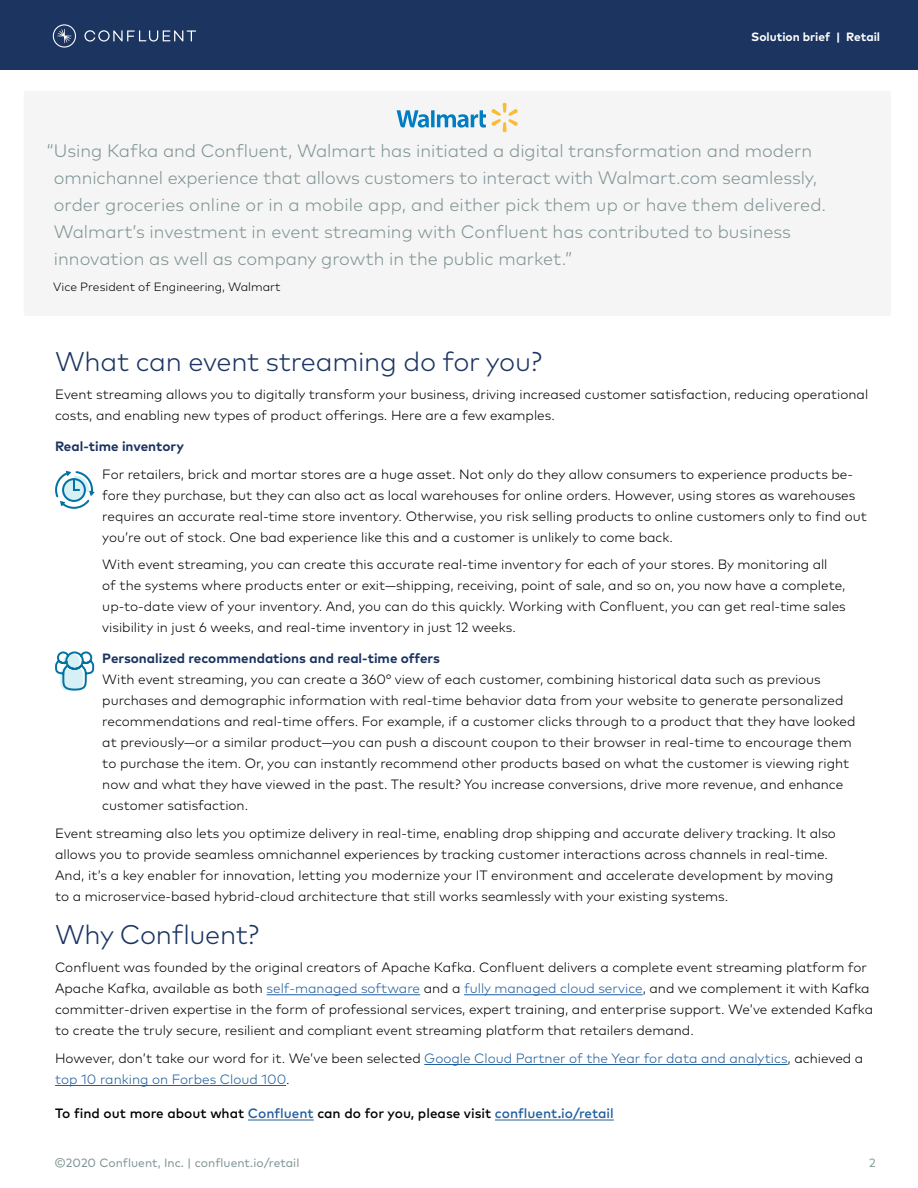
<style>
.page{position:relative;width:918px;height:1188px;background:#fff}
.page>*{position:absolute;margin:0;border:0;box-sizing:border-box;transform-origin:0 0}
.t1{font:300 27px "Mark OT";letter-spacing:-.01em;color:#1b3461}
.t2{font:300 18px/27px "Mark OT";color:#819494}
.t3{font:300 13.5px/21px "Mark OT";color:#000}
.t4{font:300 13.5px/21px "Mark OT";color:#215e9e}
.t5{font:500 13.5px "Mark OT";color:#000}
.t6{font:700 13.5px "Mark OT";color:#1b3461}
.t7{font:12px "Mark OT";color:#819494}
.t8{font:300 12px "Mark OT";color:#000}
.t9{font:700 12px "Mark OT";color:#fff}
.t10{font:12px "Mark OT";color:#819494}
.s1{color:#215e9e}
.s2{color:#000}
</style>
<div class="page">
<div style="left:0;top:0;width:918px;height:69px;background:#1b3460"></div>
<svg style="left:84px;top:30px;width:112px;height:12px"></svg>
<svg style="left:53px;top:24px;width:23px;height:24px"></svg>
<hr style="left:267px;top:994px;width:153px;height:1px;background:#215e9e">
<hr style="left:464px;top:994px;width:179px;height:1px;background:#215e9e">
<hr style="left:424px;top:1064px;width:364px;height:1px;background:#215e9e">
<hr style="left:55px;top:1085px;width:231px;height:1px;background:#215e9e">
<hr style="left:248px;top:1120px;width:66px;height:1px;background:#215e9e">
<hr style="left:495px;top:1120px;width:119px;height:1px;background:#215e9e">
<div style="left:24px;top:91px;width:867px;height:225px;background:#f5f5f5;border-radius:3px"></div>
<svg style="left:397px;top:103px;width:121px;height:29px"></svg>
<svg style="left:55px;top:470px;width:40px;height:39px"></svg>
<svg style="left:55px;top:651px;width:40px;height:40px"></svg>
<p class="t9" style="left:751px;top:29px;width:130px">Solution brief | Retail</p>
<p class="t2" style="left:54px;top:137px;width:774px;text-indent:-7px">“Using Kafka and Confluent, Walmart has initiated a digital transformation and modern omnichannel experience that allows customers to interact with Walmart.com seamlessly, order groceries online or in a mobile app, and either pick them up or have them delivered.<br>Walmart’s investment in event streaming with Confluent has contributed to business innovation as well as company growth in the public market.”</p>
<p class="t8" style="left:53px;top:280px;width:229px">Vice President of Engineering, Walmart</p>
<h1 class="t1" style="left:55px;top:345px;width:489px">What can event streaming do for you?</h1>
<p class="t3" style="left:55px;top:384px;width:815px">Event streaming allows you to digitally transform your business, driving increased customer satisfaction, reducing operational costs, and enabling new types of product offerings. Here are a few examples.</p>
<p class="t6" style="left:55px;top:437px;width:130px">Real-time inventory</p>
<p class="t3" style="left:102px;top:463px;width:766px">For retailers, brick and mortar stores are a huge asset. Not only do they allow consumers to experience products be&shy;fore they purchase, but they can also act as local warehouses for online orders. However, using stores as warehouses requires an accurate real-time store inventory. Otherwise, you risk selling products to online customers only to find out you’re out of stock. One bad experience like this and a customer is unlikely to come back.</p>
<p class="t3" style="left:102px;top:554px;width:745px">With event streaming, you can create this accurate real-time inventory for each of your stores. By monitoring all<br>of the systems where products enter or exit—shipping, receiving, point of sale, and so on, you now have a complete, up-to-date view of your inventory. And, you can do this quickly. Working with Confluent, you can get real-time sales visibility in just 6 weeks, and real-time inventory in just 12 weeks.</p>
<p class="t6" style="left:102px;top:650px;width:339px">Personalized recommendations and real-time offers</p>
<p class="t3" style="left:102px;top:669px;width:755px">With event streaming, you can create a 360° view of each customer, combining historical data such as previous purchases and demographic information with real-time behavior data from your website to generate personalized recommendations and real-time offers. For example, if a customer clicks through to a product that they have looked at previously—or a similar product—you can push a discount coupon to their browser in real-time to encourage them to purchase the item. Or, you can instantly recommend other products based on what the customer is viewing right now and what they have viewed in the past. The result? You increase conversions, drive more revenue, and enhance customer satisfaction.</p>
<p class="t3" style="left:55px;top:823px;width:782px">Event streaming also lets you optimize delivery in real-time, enabling drop shipping and accurate delivery tracking. It also allows you to provide seamless omnichannel experiences by tracking customer interactions across channels in real-time.<br>And, it’s a key enabler for innovation, letting you modernize your IT environment and accelerate development by moving to a microservice-based hybrid-cloud architecture that still works seamlessly with your existing systems.</p>
<h1 class="t1" style="left:55px;top:918px;width:206px">Why Confluent?</h1>
<p class="t3" style="left:55px;top:957px;width:820px">Confluent was founded by the original creators of Apache Kafka. Confluent delivers a complete event streaming platform for Apache Kafka, available as both <span class="s1">self-managed software</span> and a <span class="s1">fully managed cloud service</span>, and we complement it with Kafka committer-driven expertise in the form of professional services, expert training, and enterprise support. We’ve extended Kafka to create the truly secure, resilient and compliant event streaming platform that retailers demand.</p>
<p class="t4" style="left:55px;top:1047px;width:810px"><span class="s2">However, don’t take our word for it. We’ve been selected</span> Google Cloud Partner of the Year for data and analytics<span class="s2">, achieved a </span>top 10 ranking on Forbes Cloud 100<span class="s2">.</span></p>
<p class="t5" style="left:55px;top:1105px;width:560px">To find out more about what <span class="s1">Confluent</span> can do for you, please visit <span class="s1">confluent.io/retail</span></p>
<p class="t7" style="left:55px;top:1156px;width:246px">©2020 Confluent, Inc. | confluent.io/retail</p>
<p class="t10" style="left:869px;top:1156px;width:8px">2</p>
</div>
